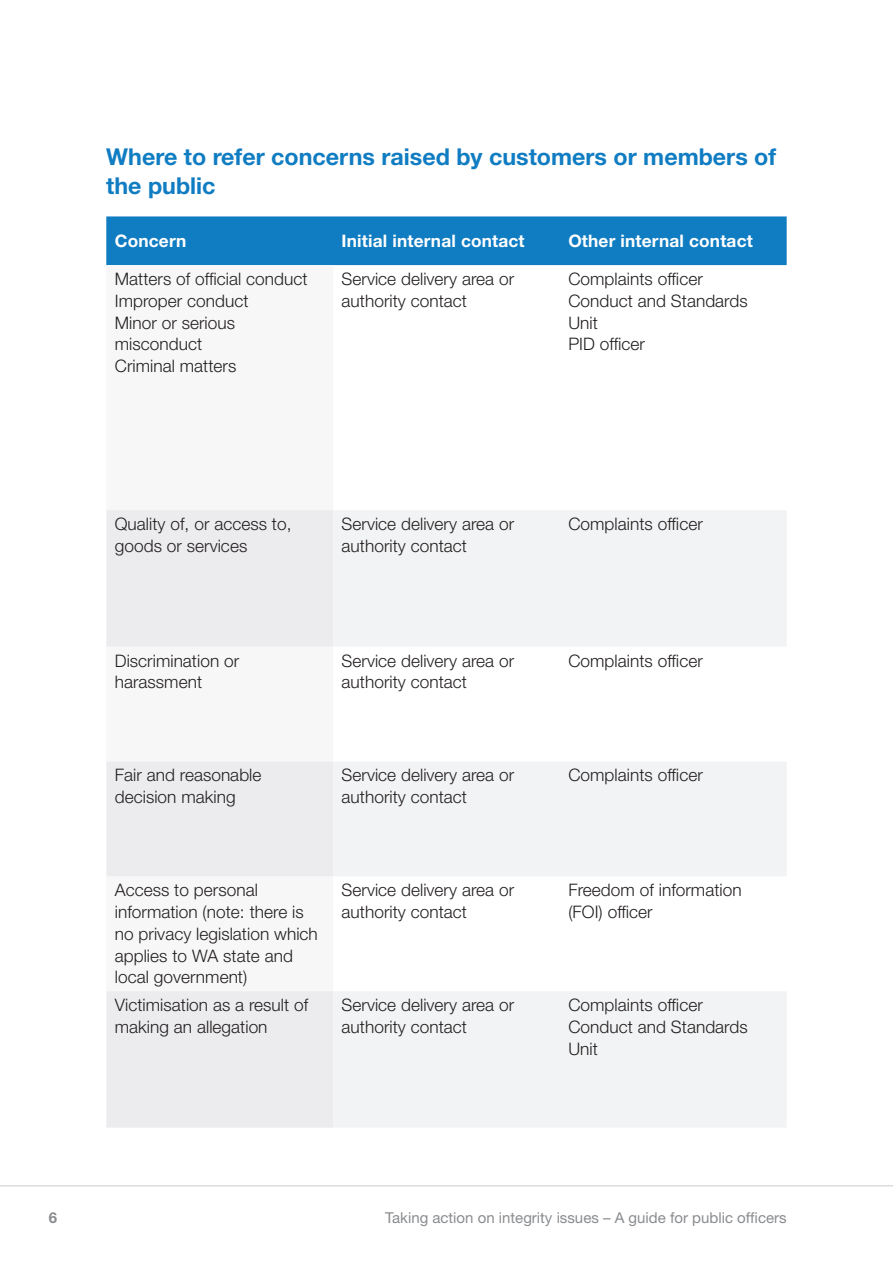
<style>
.page{position:relative;width:893px;height:1263px;background:#fff}
.page>*{position:absolute;margin:0;border:0;box-sizing:border-box;transform-origin:0 0}
.ICG_heading_2{font:700 23.25px/28.5px "Helvetica Neue LT Pro";color:#107cc2}
.table_text{font:300 17.25px/21.8px "Helvetica Neue LT Pro";letter-spacing:.005em;color:#231f20}
.table_header{font:700 17.25px "Helvetica Neue LT Pro";letter-spacing:.01em;color:#fff}
.t1{font:15px "Helvetica Neue LT Pro";color:#8a8c8f}
.t2{font:700 15px "Helvetica Neue LT Pro";color:#8a8c8f}
</style>
<div class="page">
<hr style="left:0;top:1185px;width:893px;height:1px;background:#dcdddf">
<div style="left:106px;top:216px;width:681px;height:49px;background:#107cc2"></div>
<svg style="left:106px;top:510px;width:227px;height:617px;fill:#ececee"></svg>
<svg style="left:333px;top:511px;width:453px;height:616px;fill:#f2f3f4"></svg>
<p class="ICG_heading_2" style="left:106px;top:142px;width:671px">Where to refer concerns raised by customers or members of the public</p>
<p class="table_header" style="left:115px;top:230px;width:73px">Concern</p>
<p class="table_header" style="left:342px;top:230px;width:185px">Initial internal contact</p>
<p class="table_header" style="left:568px;top:230px;width:186px">Other internal contact</p>
<p class="table_text" style="left:115px;top:268px;width:194px">Matters of official conduct</p>
<p class="table_text" style="left:115px;top:289px;width:135px">Improper conduct</p>
<p class="table_text" style="left:115px;top:311px;width:122px">Minor or serious misconduct</p>
<p class="table_text" style="left:115px;top:355px;width:123px">Criminal matters</p>
<p class="table_text" style="left:342px;top:268px;width:174px">Service delivery area or authority contact</p>
<p class="table_text" style="left:568px;top:268px;width:136px">Complaints officer</p>
<p class="table_text" style="left:568px;top:289px;width:181px">Conduct and Standards<br>Unit</p>
<p class="table_text" style="left:568px;top:333px;width:78px">PID officer</p>
<p class="table_text" style="left:115px;top:513px;width:178px">Quality of, or access to, goods or services</p>
<p class="table_text" style="left:342px;top:513px;width:174px">Service delivery area or authority contact</p>
<p class="table_text" style="left:568px;top:513px;width:136px">Complaints officer</p>
<p class="table_text" style="left:115px;top:649px;width:126px">Discrimination or harassment</p>
<p class="table_text" style="left:342px;top:649px;width:174px">Service delivery area or authority contact</p>
<p class="table_text" style="left:568px;top:649px;width:136px">Complaints officer</p>
<p class="table_text" style="left:115px;top:764px;width:148px">Fair and reasonable decision making</p>
<p class="table_text" style="left:342px;top:764px;width:174px">Service delivery area or authority contact</p>
<p class="table_text" style="left:568px;top:764px;width:136px">Complaints officer</p>
<p class="table_text" style="left:115px;top:879px;width:205px">Access to personal information (note: there is no privacy legislation which applies to WA state and local government)</p>
<p class="table_text" style="left:342px;top:879px;width:174px">Service delivery area or authority contact</p>
<p class="table_text" style="left:568px;top:879px;width:175px">Freedom of information (FOI) officer</p>
<p class="table_text" style="left:115px;top:994px;width:195px">Victimisation as a result of making an allegation</p>
<p class="table_text" style="left:342px;top:994px;width:174px">Service delivery area or authority contact</p>
<p class="table_text" style="left:568px;top:994px;width:136px">Complaints officer</p>
<p class="table_text" style="left:568px;top:1015px;width:181px">Conduct and Standards<br>Unit</p>
<p class="t2" style="left:49px;top:1208px;width:10px">6</p>
<p class="t1" style="left:385px;top:1208px;width:403px">Taking action on integrity issues – A guide for public officers</p>
</div>
